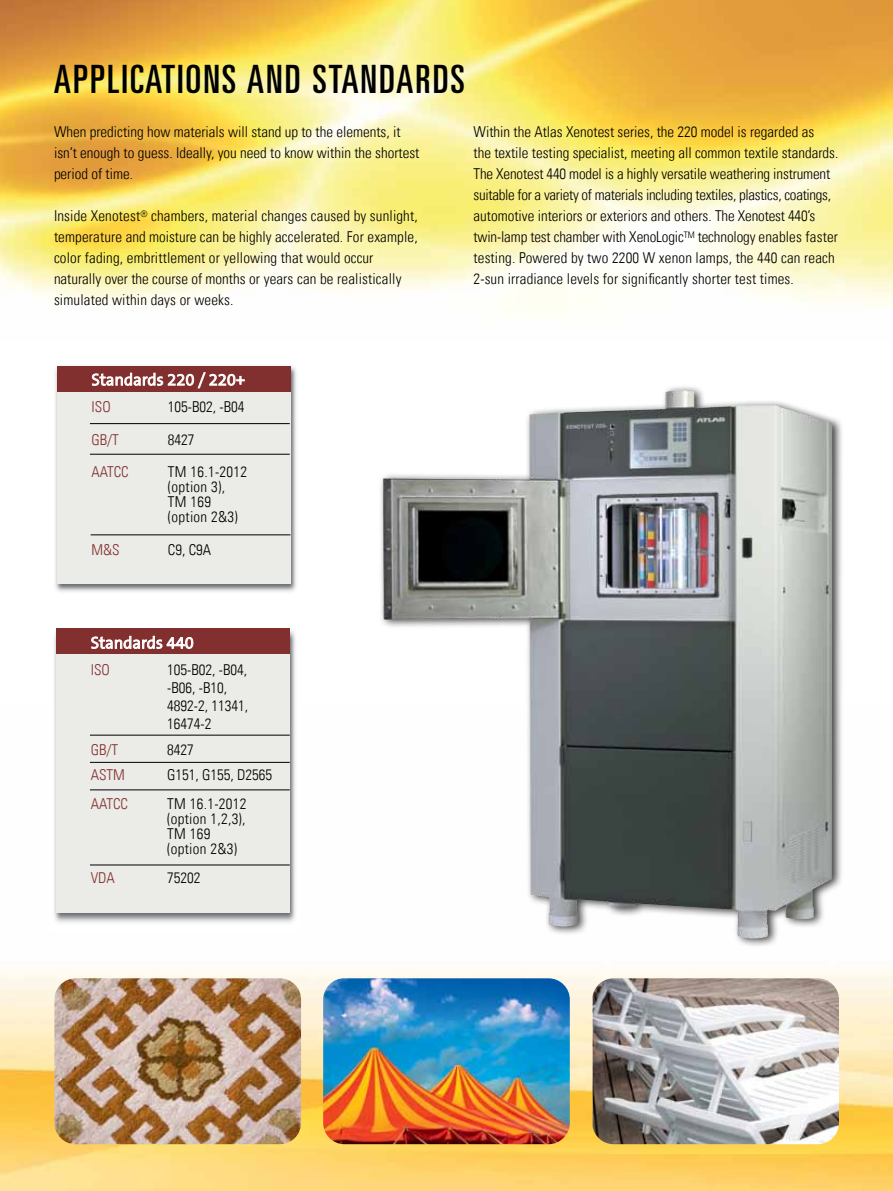
<style>
.page{position:relative;width:893px;height:1191px;background:#fff}
.page>*{position:absolute;margin:0;border:0;box-sizing:border-box;transform-origin:0 0}
.t1{font:ultra-condensed 39px "Univers";letter-spacing:.05em;color:#000}
.t2{font:300 16.5px "The Sans B4";color:#fff}
.t3{font:300 condensed 15px/21px "Univers LT";color:#000}
.t4{font:300 condensed 15px/15px "Univers LT";letter-spacing:.02em;color:#000}
.t5{font:300 condensed 15px "Univers LT";color:#82302f}
</style>
<div class="page">
<img style="left:0;top:971px;width:893px;height:220px">
<img style="left:0;top:0;width:893px;height:312px">
<img style="left:55px;top:366px;width:242px;height:226px">
<div style="left:57px;top:366px;width:234px;height:217px;background:#ebebe7"></div>
<div style="left:57px;top:366px;width:234px;height:25px;background:#82302f"></div>
<svg style="left:92px;top:372px;width:153px;height:16px"></svg>
<hr style="left:91px;top:534px;width:199px;height:1px;background:#000">
<img style="left:54px;top:630px;width:242px;height:293px">
<div style="left:56px;top:628px;width:234px;height:284px;background:#ebebe7"></div>
<div style="left:56px;top:628px;width:234px;height:25px;background:#82302f"></div>
<svg style="left:91px;top:636px;width:102px;height:13px"></svg>
<hr style="left:90px;top:789px;width:200px;height:1px;background:#000">
<hr style="left:90px;top:864px;width:200px;height:1px;background:#000">
<hr style="left:90px;top:454px;width:200px;height:1px;background:#000">
<hr style="left:90px;top:423px;width:200px;height:1px;background:#000">
<hr style="left:90px;top:735px;width:200px;height:1px;background:#000">
<hr style="left:90px;top:762px;width:200px;height:1px;background:#000">
<div style="left:378px;top:384px;width:466px;height:564px;background:#000;opacity:.75"></div>
<img style="left:383px;top:390px;width:449px;height:548px">
<img style="left:54px;top:978px;width:247px;height:166px">
<img style="left:323px;top:978px;width:247px;height:166px">
<img style="left:593px;top:978px;width:246px;height:166px">
<h1 class="t1" style="left:54px;top:57px;width:413px">APPLICATIONS AND STANDARDS</h1>
<p class="t3" style="left:54px;top:122px;width:367px">When predicting how materials will stand up to the elements, it isn’t enough to guess. Ideally, you need to know within the shortest period of time.</p>
<p class="t3" style="left:54px;top:206px;width:365px">Inside Xenotest<sup>®</sup> chambers, material changes caused by sunlight, temperature and moisture can be highly accelerated. For example, color fading, embrittlement or yellowing that would occur naturally over the course of months or years can be realistically simulated within days or weeks.</p>
<p class="t3" style="left:473px;top:122px;width:366px">Within the Atlas Xenotest series, the 220 model is regarded as<br>the textile testing specialist, meeting all common textile standards.<br>The Xenotest 440 model is a highly versatile weathering instrument suitable for a variety of materials including textiles, plastics, coatings, automotive interiors or exteriors and others. The Xenotest 440’s twin-lamp test chamber with XenoLogic<sup>TM</sup> technology enables faster testing. Powered by two 2200 W xenon lamps, the 440 can reach 2-sun irradiance levels for significantly shorter test times.</p>
<p class="t2" style="left:91px;top:371px;width:155px">Standards 220 / 220+</p>
<p class="t5" style="left:91px;top:398px;width:21px">ISO</p>
<p class="t3" style="left:168px;top:396px;width:78px">105-B02, -B04</p>
<p class="t5" style="left:91px;top:431px;width:29px">GB/T</p>
<p class="t3" style="left:168px;top:429px;width:28px">8427</p>
<p class="t5" style="left:91px;top:462px;width:39px">AATCC</p>
<p class="t4" style="left:168px;top:464px;width:81px">TM 16.1-2012 (option 3),<br>TM 169 (option 2&amp;3)</p>
<p class="t5" style="left:91px;top:541px;width:30px">M&amp;S</p>
<p class="t3" style="left:168px;top:539px;width:45px">C9, C9A</p>
<p class="t2" style="left:91px;top:634px;width:105px">Standards 440</p>
<p class="t5" style="left:91px;top:661px;width:21px">ISO</p>
<p class="t3" style="left:167px;top:661px;width:82px;line-height:18px">105-B02, -B04, -B06, -B10,<br>4892-2, 11341,<br>16474-2</p>
<p class="t5" style="left:91px;top:740px;width:29px">GB/T</p>
<p class="t3" style="left:167px;top:739px;width:28px">8427</p>
<p class="t5" style="left:91px;top:766px;width:36px">ASTM</p>
<p class="t3" style="left:167px;top:764px;width:106px">G151, G155, D2565</p>
<p class="t5" style="left:91px;top:794px;width:39px">AATCC</p>
<p class="t4" style="left:167px;top:796px;width:81px">TM 16.1-2012 (option 1,2,3),<br>TM 169 (option 2&amp;3)</p>
<p class="t5" style="left:91px;top:868px;width:26px">VDA</p>
<p class="t3" style="left:167px;top:867px;width:35px">75202</p>
</div>
